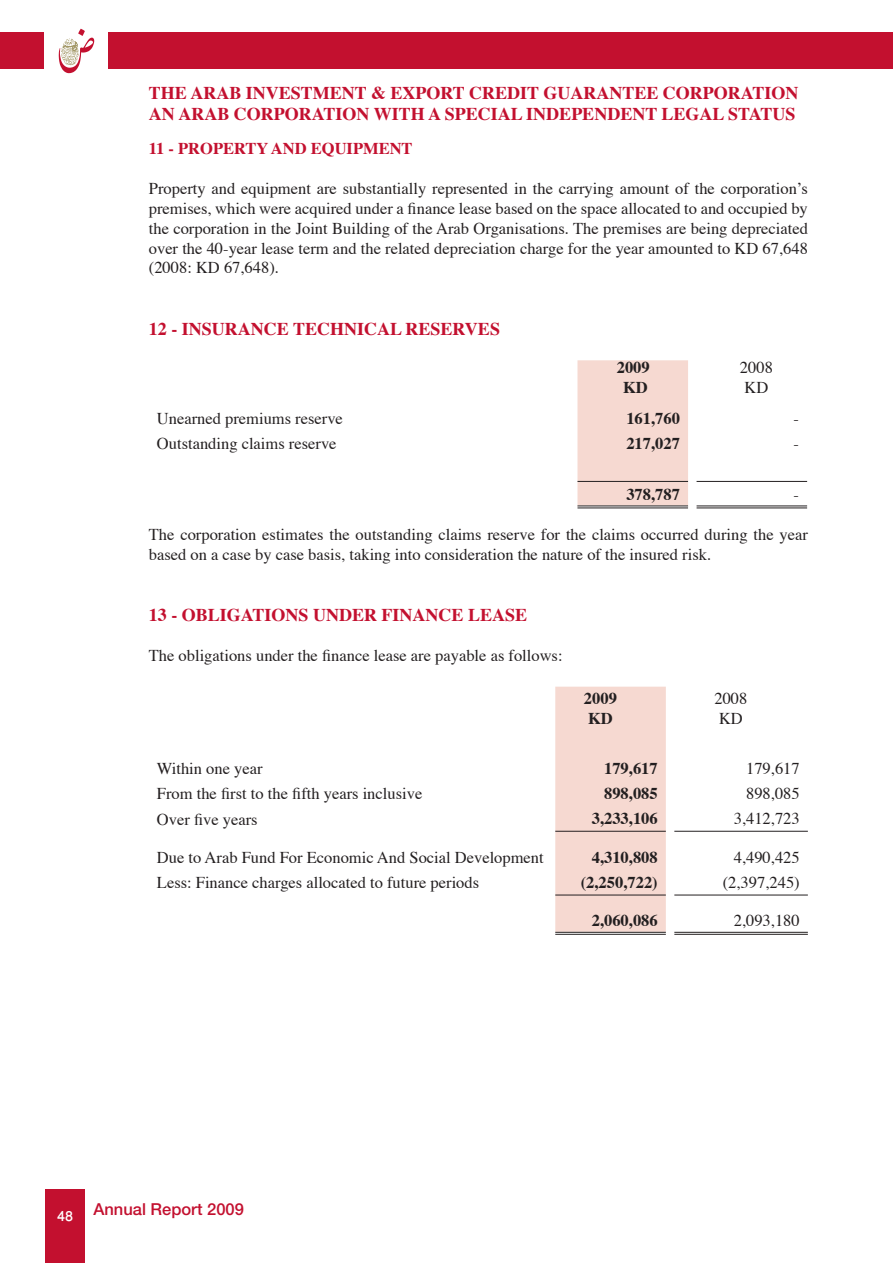
<style>
.page{position:relative;width:893px;height:1263px;background:#fff}
.page>*{position:absolute;margin:0;border:0;box-sizing:border-box;transform-origin:0 0}
.t1{font:700 18px "Times";color:#c3102f}
.t2{font:16.5px/19.8px "Times";color:#231f20}
.t3{font:700 16.5px/19.8px "Times";color:#231f20;text-align:center}
.t4{font:700 16.5px "Times";color:#c3102f}
.t5{font:500 16.5px "Helvetica Neue";color:#c3102f}
.s1{font-family:"Win Soft Pro";font-size:19.5px;color:#fff}
</style>
<div class="page">
<div style="left:0;top:33px;width:893px;height:36px;background:#c3102f"></div>
<div style="left:45px;top:1190px;width:40px;height:73px;background:#c3102f"></div>
<div style="left:45px;top:19px;width:63px;height:63px;background:#fff"></div>
<svg style="left:59px;top:29px;width:35px;height:44px"></svg>
<div style="left:577px;top:360px;width:111px;height:145px;background:#f6d9d1"></div>
<hr style="left:577px;top:481px;width:111px;height:1px;background:#231f20">
<hr style="left:697px;top:481px;width:110px;height:1px;background:#231f20">
<hr style="left:577px;top:505px;width:111px;height:1px;background:#231f20">
<hr style="left:577px;top:507px;width:111px;height:1px;background:#231f20">
<hr style="left:697px;top:505px;width:110px;height:1px;background:#231f20">
<hr style="left:697px;top:507px;width:110px;height:1px;background:#231f20">
<div style="left:555px;top:687px;width:111px;height:245px;background:#f6d9d1"></div>
<hr style="left:555px;top:831px;width:111px;height:1px;background:#231f20">
<hr style="left:674px;top:831px;width:134px;height:1px;background:#231f20">
<hr style="left:555px;top:895px;width:111px;height:1px;background:#231f20">
<hr style="left:674px;top:895px;width:134px;height:1px;background:#231f20">
<hr style="left:555px;top:932px;width:111px;height:1px;background:#231f20">
<hr style="left:555px;top:934px;width:111px;height:1px;background:#231f20">
<hr style="left:674px;top:932px;width:134px;height:1px;background:#231f20">
<hr style="left:674px;top:934px;width:134px;height:1px;background:#231f20">
<p class="t1" style="left:149px;top:75px;width:68px">THE ARAB</p>
<p class="t1" style="left:246px;top:75px;width:21px">INVESTMENT</p>
<p class="t1" style="left:371px;top:75px;width:58px">&amp; EXPORT</p>
<p class="t1" style="left:469px;top:75px;width:26px">CREDIT</p>
<p class="t1" style="left:543px;top:75px;width:28px">GUARANTEE</p>
<p class="t1" style="left:663px;top:75px;width:27px">CORPORATION</p>
<p class="t1" style="left:149px;top:97px;width:56px">AN ARAB</p>
<p class="t1" style="left:234px;top:97px;width:27px">CORPORATION</p>
<p class="t1" style="left:374px;top:97px;width:30px">WITH</p>
<p class="t1" style="left:428px;top:97px;width:39px">A SPECIAL</p>
<p class="t1" style="left:526px;top:97px;width:21px">INDEPENDENT</p>
<p class="t1" style="left:661px;top:97px;width:26px">LEGAL</p>
<p class="t1" style="left:728px;top:97px;width:23px">STATUS</p>
<p class="t4" style="left:149px;top:133px;width:265px">11 - PROPERTY AND EQUIPMENT</p>
<p class="t2" style="left:149px;top:177px;width:661px;text-align:justify">Property and equipment are substantially represented in the carrying amount of the corporation’s premises, which were acquired under a finance lease based on the space allocated to and occupied by the corporation in the Joint Building of the Arab Organisations. The premises are being depreciated over the 40-year lease term and the related depreciation charge for the year amounted to KD 67,648 (2008: KD 67,648).</p>
<p class="t1" style="left:149px;top:311px;width:353px">12 - INSURANCE TECHNICAL RESERVES</p>
<p class="t3" style="left:617px;top:355px;width:34px">2009<br>KD</p>
<p class="t2" style="left:740px;top:356px;width:34px">2008<br>KD</p>
<p class="t2" style="left:157px;top:407px;width:188px">Unearned premiums reserve</p>
<p class="t3" style="left:626px;top:407px;width:55px">161,760</p>
<p class="t2" style="left:793px;top:407px;width:7px">-</p>
<p class="t2" style="left:157px;top:432px;width:181px">Outstanding claims reserve</p>
<p class="t3" style="left:626px;top:432px;width:55px">217,027</p>
<p class="t2" style="left:793px;top:432px;width:7px">-</p>
<p class="t3" style="left:626px;top:483px;width:55px">378,787</p>
<p class="t2" style="left:793px;top:483px;width:7px">-</p>
<p class="t2" style="left:149px;top:523px;width:661px">The corporation estimates the outstanding claims reserve for the claims occurred during the year based on a case by case basis, taking into consideration the nature of the insured risk.</p>
<p class="t1" style="left:149px;top:598px;width:380px">13 - OBLIGATIONS UNDER FINANCE LEASE</p>
<p class="t2" style="left:149px;top:644px;width:415px">The obligations under the finance lease are payable as follows:</p>
<p class="t3" style="left:584px;top:687px;width:34px;text-align:left">2009<br>KD</p>
<p class="t2" style="left:714px;top:687px;width:34px">2008<br>KD</p>
<p class="t2" style="left:157px;top:757px;width:107px">Within one year</p>
<p class="t3" style="left:604px;top:756px;width:55px">179,617</p>
<p class="t2" style="left:746px;top:757px;width:55px">179,617</p>
<p class="t2" style="left:157px;top:782px;width:267px">From the first to the fifth years inclusive</p>
<p class="t3" style="left:604px;top:782px;width:55px">898,085</p>
<p class="t2" style="left:746px;top:782px;width:55px">898,085</p>
<p class="t2" style="left:157px;top:808px;width:102px">Over five years</p>
<p class="t3" style="left:592px;top:807px;width:67px">3,233,106</p>
<p class="t2" style="left:734px;top:808px;width:67px">3,412,723</p>
<p class="t2" style="left:157px;top:846px;width:388px">Due to Arab Fund For Economic And Social Development</p>
<p class="t3" style="left:592px;top:846px;width:67px">4,310,808</p>
<p class="t2" style="left:734px;top:846px;width:67px">4,490,425</p>
<p class="t2" style="left:157px;top:872px;width:324px">Less: Finance charges allocated to future periods</p>
<p class="t3" style="left:581px;top:871px;width:78px">(2,250,722)</p>
<p class="t2" style="left:723px;top:871px;width:78px">(2,397,245)</p>
<p class="t3" style="left:592px;top:909px;width:67px">2,060,086</p>
<p class="t2" style="left:734px;top:909px;width:67px">2,093,180</p>
<p class="t5" style="left:57px;top:1199px;width:188px"><span class="s1">48</span> Annual Report 2009</p>
</div>
